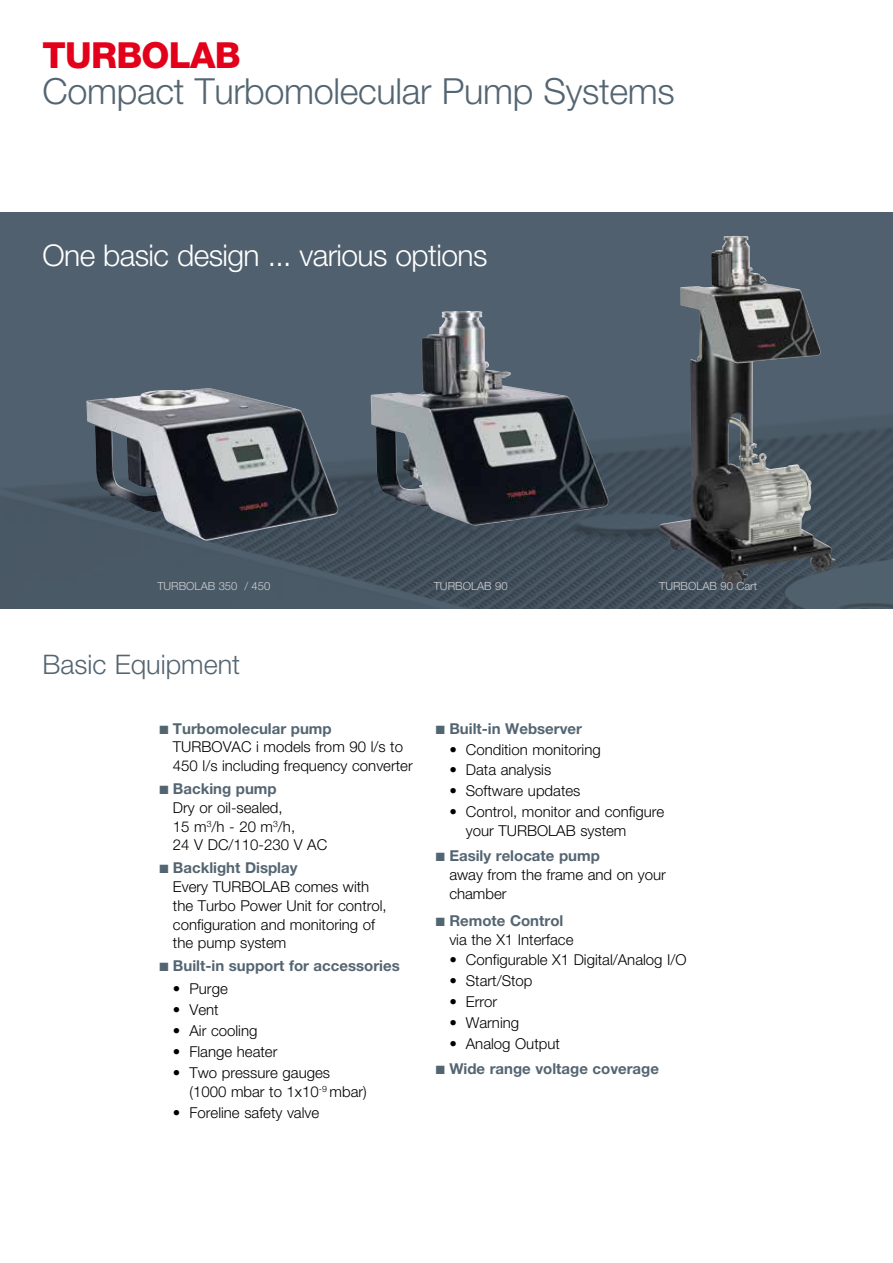
<style>
.page{position:relative;width:893px;height:1263px;background:#fff}
.page>*{position:absolute;margin:0;border:0;box-sizing:border-box;transform-origin:0 0}
.t1{font:300 36px "Helvetica Neue LT Std";letter-spacing:-.01em;color:#546572}
.t2{font:800 36px "Helvetica Neue LT Std";letter-spacing:-.02em;color:#e2001a}
.t3{font:300 30px "Helvetica Neue LT Std";letter-spacing:-.02em;color:#fff}
.t4{font:300 27px "Helvetica Neue LT Std";color:#546572}
.t5{font:300 15px/18.8px "Helvetica Neue LT Std";color:#000}
.t6{font:700 15px "Helvetica Neue LT Std";color:#546572}
.t7{font:300 11.25px "Helvetica Neue LT Std";color:#d1d1d5}
.s1{color:#546572}
.s2{font-weight:700;color:#546572}
</style>
<div class="page">
<img style="left:0;top:212px;width:893px;height:397px">
<img style="left:86px;top:388px;width:253px;height:153px">
<img style="left:371px;top:311px;width:238px;height:215px">
<img style="left:659px;top:236px;width:88px;height:352px">
<h1 class="t2" style="left:43px;top:34px;width:200px">TURBOLAB</h1>
<h1 class="t1" style="left:43px;top:69px;width:634px">Compact Turbomolecular Pump Systems</h1>
<h2 class="t3" style="left:43px;top:237px;width:446px">One basic design ... various options</h2>
<p class="t7" style="left:157px;top:579px;width:114px">TURBOLAB 350 / 450</p>
<p class="t7" style="left:434px;top:579px;width:75px">TURBOLAB 90</p>
<h3 class="t4" style="left:43px;top:648px;width:199px">Basic Equipment</h3>
<p class="t7" style="left:659px;top:579px;width:99px">TURBOLAB 90 Cart</p>
<p class="t5" style="left:173px;top:719px;width:241px;text-indent:-13px"><span class="s1">■</span> <span class="s2">Turbomolecular pump<br></span>TURBOVAC i models from 90 l/s to<br>450 l/s including frequency converter</p>
<p class="t5" style="left:173px;top:779px;width:156px;text-indent:-13px"><span class="s1">■</span> <span class="s2">Backing pump<br></span>Dry or oil-sealed,<br>15 m<sup>3</sup>/h - 20 m<sup>3</sup>/h,<br>24 V DC/110-230 V AC</p>
<p class="t5" style="left:173px;top:858px;width:215px;text-indent:-13px"><span class="s1">■</span> <span class="s2">Backlight Display<br></span>Every TURBOLAB comes with the Turbo Power Unit for control, configuration and monitoring of the pump system</p>
<p class="t6" style="left:159px;top:957px;width:242px">■ Built-in support for accessories</p>
<p class="t5" style="left:173px;top:979px;width:56px">• Purge</p>
<p class="t5" style="left:173px;top:1000px;width:47px">• Vent</p>
<p class="t5" style="left:173px;top:1021px;width:86px">• Air cooling</p>
<p class="t5" style="left:173px;top:1042px;width:106px">• Flange heater</p>
<p class="t5" style="left:189px;top:1063px;width:179px;text-indent:-16px">• Two pressure gauges (1000 mbar to 1x10<sup>-9</sup> mbar)</p>
<p class="t5" style="left:173px;top:1102px;width:148px">• Foreline safety valve</p>
<p class="t6" style="left:436px;top:719px;width:148px">■ Built-in Webserver</p>
<p class="t5" style="left:449px;top:739px;width:153px">• Condition monitoring</p>
<p class="t5" style="left:449px;top:760px;width:103px">• Data analysis</p>
<p class="t5" style="left:449px;top:781px;width:133px">• Software updates</p>
<p class="t5" style="left:466px;top:802px;width:200px;text-indent:-16px">• Control, monitor and configure your TURBOLAB system</p>
<p class="t5" style="left:449px;top:846px;width:218px;text-indent:-13px"><span class="s1">■</span> <span class="s2">Easily relocate pump<br></span>away from the frame and on your chamber</p>
<p class="t5" style="left:449px;top:911px;width:126px;text-indent:-13px"><span class="s1">■</span> <span class="s2">Remote Control </span>via the X1 Interface</p>
<p class="t5" style="left:449px;top:950px;width:239px">• Configurable X1 Digital/Analog I/O</p>
<p class="t5" style="left:449px;top:971px;width:85px">• Start/Stop</p>
<p class="t5" style="left:449px;top:992px;width:49px">• Error</p>
<p class="t5" style="left:449px;top:1013px;width:71px">• Warning</p>
<p class="t5" style="left:449px;top:1034px;width:112px">• Analog Output</p>
<p class="t6" style="left:436px;top:1059px;width:225px">■ Wide range voltage coverage</p>
</div>
